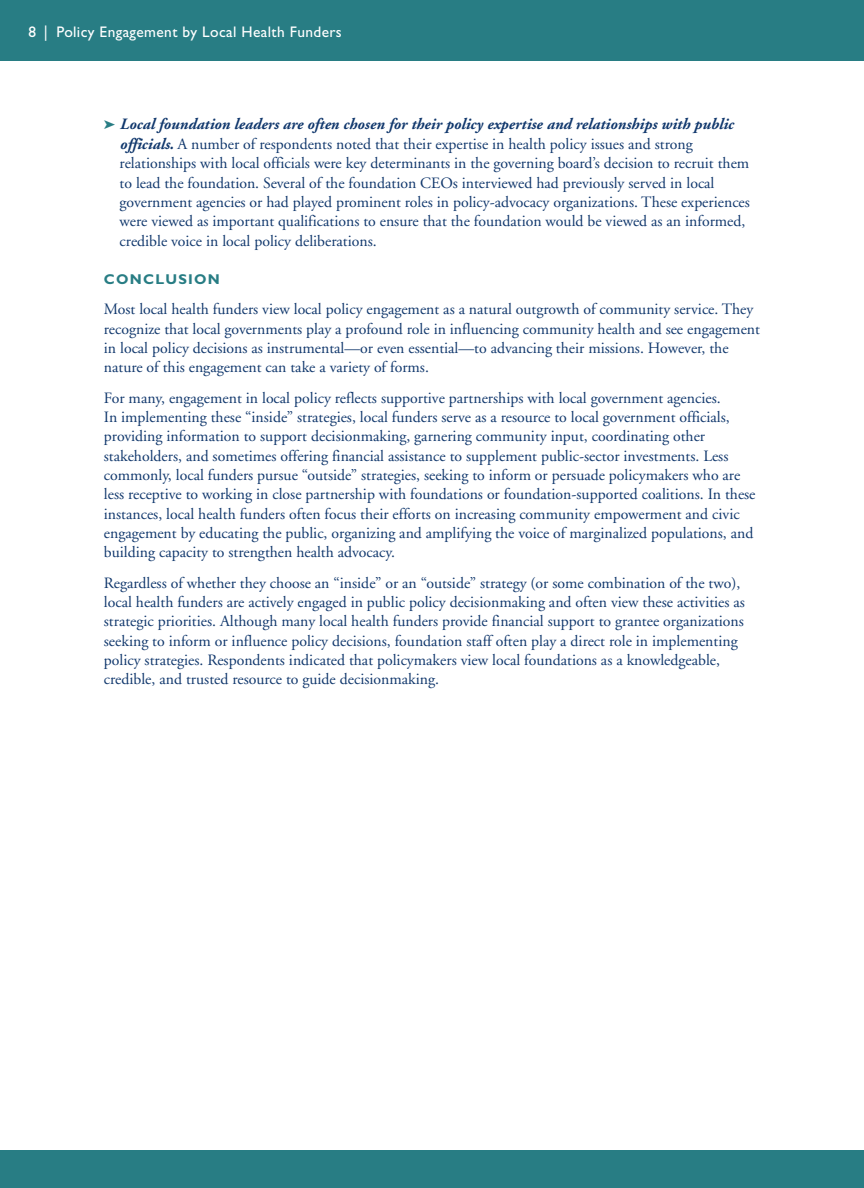
<style>
.page{position:relative;width:864px;height:1188px;background:#fff}
.page>*{position:absolute;margin:0;border:0;box-sizing:border-box;transform-origin:0 0}
.t1{font:15.75px/19.4px "Adobe Garamond";color:#11386d}
.t2{font:15.3px "Gill Sans";letter-spacing:.025em;color:#fff}
.t3{font:700 14.25px "Gill Sans";letter-spacing:.09em;color:#287d84}
.s1{color:#287d84}
.s2{font-weight:700;font-style:italic}
</style>
<div class="page">
<div style="left:0;top:1151px;width:864px;height:37px;background:#287d84"></div>
<div style="left:0;top:0;width:864px;height:61px;background:#287d84"></div>
<p class="t2" style="left:28px;top:27px;width:315px">8 | Policy Engagement by Local Health Funders</p>
<p class="t1" style="left:120px;top:116px;width:632px;text-indent:-16px"><span class="s1">➤</span> <span class="s2">Local foundation leaders are often chosen for their policy expertise and relationships with public officials.</span> A number of respondents noted that their expertise in health policy issues and strong relationships with local officials were key determinants in the governing board’s decision to recruit them to lead the foundation. Several of the foundation CEOs interviewed had previously served in local government agencies or had played prominent roles in policy-advocacy organizations. These experiences were viewed as important qualifications to ensure that the foundation would be viewed as an informed, credible voice in local policy deliberations.</p>
<p class="t3" style="left:104px;top:274px;width:118px">CONCLUSION</p>
<p class="t1" style="left:104px;top:301px;width:658px">Most local health funders view local policy engagement as a natural outgrowth of community service. They recognize that local governments play a profound role in influencing community health and see engagement in local policy decisions as instrumental—or even essential—to advancing their missions. However, the nature of this engagement can take a variety of forms.</p>
<p class="t1" style="left:104px;top:389px;width:653px">For many, engagement in local policy reflects supportive partnerships with local government agencies.<br>In implementing these “inside” strategies, local funders serve as a resource to local government officials, providing information to support decisionmaking, garnering community input, coordinating other stakeholders, and sometimes offering financial assistance to supplement public-sector investments. Less commonly, local funders pursue “outside” strategies, seeking to inform or persuade policymakers who are less receptive to working in close partnership with foundations or foundation-supported coalitions. In these instances, local health funders often focus their efforts on increasing community empowerment and civic engagement by educating the public, organizing and amplifying the voice of marginalized populations, and building capacity to strengthen health advocacy.</p>
<p class="t1" style="left:104px;top:574px;width:643px">Regardless of whether they choose an “inside” or an “outside” strategy (or some combination of the two), local health funders are actively engaged in public policy decisionmaking and often view these activities as strategic priorities. Although many local health funders provide financial support to grantee organizations seeking to inform or influence policy decisions, foundation staff often play a direct role in implementing policy strategies. Respondents indicated that policymakers view local foundations as a knowledgeable, credible, and trusted resource to guide decisionmaking.</p>
</div>
